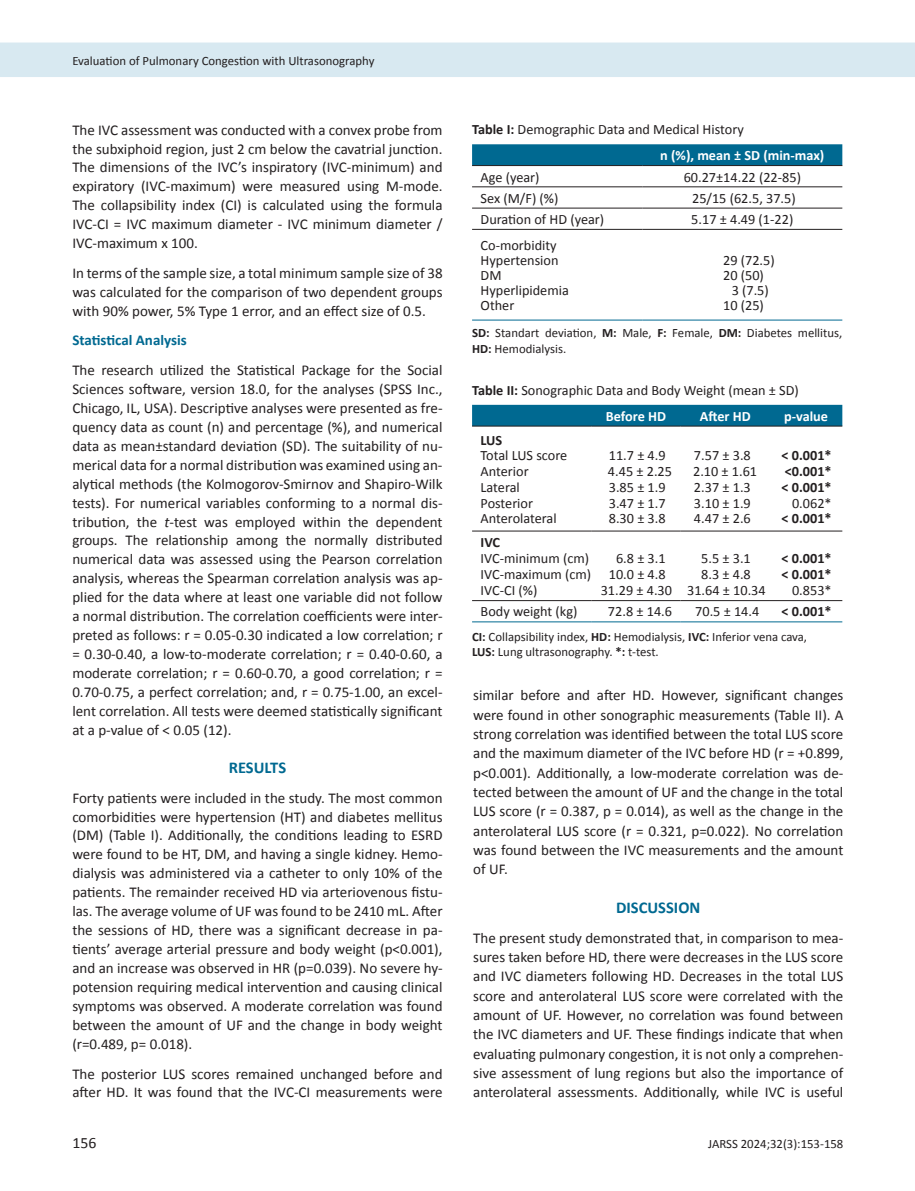
<style>
.page{position:relative;width:915px;height:1191px;background:#fff}
.page>*{position:absolute;margin:0;border:0;box-sizing:border-box;transform-origin:0 0}
.t1{font:700 16.5px "Calibri";color:#006991}
.t2{font:15.75px "Calibri";color:#231f20}
.t3{font:15px/18.9px "Calibri";color:#231f20;text-align:justify}
.t4{font:700 15px "Calibri";color:#006991}
.t5{font:14.25px/15.8px "Calibri";color:#231f20}
.t6{font:700 14.25px/15.8px "Calibri";color:#231f20;text-align:justify}
.t7{font:700 14.25px "Calibri";color:#fff}
.t8{font:12.75px/15.8px "Calibri";color:#231f20}
.s1{font-style:italic}
.s2{font-weight:700}
.s3{font-weight:700;color:#fff}
</style>
<div class="page">
<div style="left:0;top:43px;width:914px;height:34px;background:#d8e9f1"></div>
<div style="left:472px;top:144px;width:370px;height:21px;background:#006991"></div>
<hr style="left:472px;top:165px;width:170px;height:1px;background:#231f20">
<hr style="left:642px;top:165px;width:200px;height:1px;background:#231f20">
<hr style="left:472px;top:187px;width:170px;height:1px;background:#231f20">
<hr style="left:642px;top:187px;width:200px;height:1px;background:#231f20">
<hr style="left:472px;top:208px;width:170px;height:1px;background:#231f20">
<hr style="left:642px;top:208px;width:200px;height:1px;background:#231f20">
<hr style="left:472px;top:229px;width:170px;height:1px;background:#231f20">
<hr style="left:642px;top:229px;width:200px;height:1px;background:#231f20">
<hr style="left:472px;top:320px;width:170px;height:1px;background:#006991">
<hr style="left:642px;top:320px;width:200px;height:1px;background:#006991">
<div style="left:472px;top:405px;width:370px;height:21px;background:#006991"></div>
<hr style="left:472px;top:426px;width:119px;height:1px;background:#231f20">
<hr style="left:591px;top:426px;width:89px;height:1px;background:#231f20">
<hr style="left:680px;top:426px;width:89px;height:1px;background:#231f20">
<hr style="left:769px;top:426px;width:73px;height:1px;background:#231f20">
<hr style="left:472px;top:531px;width:119px;height:1px;background:#231f20">
<hr style="left:591px;top:531px;width:89px;height:1px;background:#231f20">
<hr style="left:680px;top:531px;width:89px;height:1px;background:#231f20">
<hr style="left:769px;top:531px;width:73px;height:1px;background:#231f20">
<hr style="left:472px;top:600px;width:119px;height:1px;background:#231f20">
<hr style="left:591px;top:600px;width:89px;height:1px;background:#231f20">
<hr style="left:680px;top:600px;width:89px;height:1px;background:#231f20">
<hr style="left:769px;top:600px;width:73px;height:1px;background:#231f20">
<hr style="left:472px;top:621px;width:119px;height:1px;background:#006991">
<hr style="left:591px;top:621px;width:89px;height:1px;background:#006991">
<hr style="left:680px;top:621px;width:89px;height:1px;background:#006991">
<hr style="left:769px;top:621px;width:73px;height:1px;background:#006991">
<p class="t8" style="left:72px;top:52px;width:303px">Evaluation of Pulmonary Congestion with Ultrasonography</p>
<p class="t3" style="left:72px;top:119px;width:371px">The IVC assessment was conducted with a convex probe from the subxiphoid region, just 2 cm below the cavatrial junction.<br>The dimensions of the IVC’s inspiratory (IVC-minimum) and expiratory (IVC-maximum) were measured using M-mode.<br>The collapsibility index (CI) is calculated using the formula IVC-CI = IVC maximum diameter - IVC minimum diameter / IVC-maximum x 100.</p>
<p class="t3" style="left:72px;top:263px;width:371px">In terms of the sample size, a total minimum sample size of 38 was calculated for the comparison of two dependent groups with 90% power, 5% Type 1 error, and an effect size of 0.5.</p>
<p class="t4" style="left:72px;top:330px;width:116px">Statistical Analysis</p>
<p class="t3" style="left:72px;top:360px;width:371px">The research utilized the Statistical Package for the Social Sciences software, version 18.0, for the analyses (SPSS Inc., Chicago, IL, USA). Descriptive analyses were presented as fre&shy;quency data as count (n) and percentage (%), and numerical data as mean±standard deviation (SD). The suitability of nu&shy;merical data for a normal distribution was examined using an&shy;alytical methods (the Kolmogorov-Smirnov and Shapiro-Wilk tests). For numerical variables conforming to a normal dis&shy;tribution, the <span class="s1">t</span>-test was employed within the dependent groups. The relationship among the normally distributed numerical data was assessed using the Pearson correlation analysis, whereas the Spearman correlation analysis was ap&shy;plied for the data where at least one variable did not follow a normal distribution. The correlation coefficients were inter&shy;preted as follows: r = 0.05-0.30 indicated a low correlation; r = 0.30-0.40, a low-to-moderate correlation; r = 0.40-0.60, a moderate correlation; r = 0.60-0.70, a good correlation; r = 0.70-0.75, a perfect correlation; and, r = 0.75-1.00, an excel&shy;lent correlation. All tests were deemed statistically significant at a p-value of &lt; 0.05 (12).</p>
<p class="t1" style="left:229px;top:756px;width:59px">RESULTS</p>
<p class="t3" style="left:72px;top:787px;width:371px">Forty patients were included in the study. The most common comorbidities were hypertension (HT) and diabetes mellitus (DM) (Table I). Additionally, the conditions leading to ESRD were found to be HT, DM, and having a single kidney. Hemo&shy;dialysis was administered via a catheter to only 10% of the patients. The remainder received HD via arteriovenous fistu&shy;las. The average volume of UF was found to be 2410 mL. After the sessions of HD, there was a significant decrease in pa&shy;tients’ average arterial pressure and body weight (p&lt;0.001), and an increase was observed in HR (p=0.039). No severe hy&shy;potension requiring medical intervention and causing clinical symptoms was observed. A moderate correlation was found between the amount of UF and the change in body weight (r=0.489, p= 0.018).</p>
<p class="t3" style="left:72px;top:1063px;width:371px">The posterior LUS scores remained unchanged before and after HD. It was found that the IVC-CI measurements were</p>
<p class="t2" style="left:72px;top:1133px;width:25px">156</p>
<p class="t5" style="left:660px;top:116px;width:165px;line-height:26.1px;text-indent:-188px"><span class="s2">Table I:</span> Demographic Data and Medical History<br><span class="s3">n (%), mean ± SD (min-max)</span></p>
<p class="t5" style="left:480px;top:168px;width:60px">Age (year)</p>
<p class="t5" style="left:683px;top:168px;width:119px">60.27±14.22 (22-85)</p>
<p class="t5" style="left:480px;top:189px;width:79px">Sex (M/F) (%)</p>
<p class="t5" style="left:691px;top:189px;width:105px">25/15 (62.5, 37.5)</p>
<p class="t5" style="left:480px;top:211px;width:125px">Duration of HD (year)</p>
<p class="t5" style="left:691px;top:211px;width:103px">5.17 ± 4.49 (1-22)</p>
<p class="t5" style="left:480px;top:237px;width:90px;line-height:15px">Co-morbidity<br>Hypertension<br>DM<br>Hyperlipidemia<br>Other</p>
<p class="t5" style="left:723px;top:252px;width:53px">29 (72.5)</p>
<p class="t5" style="left:723px;top:267px;width:42px">20 (50)</p>
<p class="t5" style="left:731px;top:282px;width:39px">3 (7.5)</p>
<p class="t5" style="left:723px;top:297px;width:42px">10 (25)</p>
<p class="t8" style="left:472px;top:325px;width:371px"><span class="s2">SD:</span> Standart deviation, <span class="s2">M:</span> Male, <span class="s2">F:</span> Female, <span class="s2">DM:</span> Diabetes mellitus,<br><span class="s2">HD:</span> Hemodialysis.</p>
<p class="t5" style="left:472px;top:376px;width:328px;line-height:26.1px;text-align:center"><span class="s2">Table II:</span> Sonographic Data and Body Weight (mean ± SD)<br><span class="s3">Before HD</span></p>
<p class="t7" style="left:699px;top:406px;width:52px">After HD</p>
<p class="t7" style="left:784px;top:406px;width:45px">p-value</p>
<p class="t6" style="left:480px;top:431px;width:23px">LUS</p>
<p class="t5" style="left:480px;top:447px;width:88px">Total LUS score<br>Anterior<br>Lateral<br>Posterior<br>Anterolateral</p>
<p class="t5" style="left:607px;top:447px;width:66px">11.7 ± 4.9<br>4.45 ± 2.25<br>3.85 ± 1.9<br>3.47 ± 1.7<br>8.30 ± 3.8</p>
<p class="t5" style="left:692px;top:447px;width:66px">7.57 ± 3.8<br>2.10 ± 1.61<br>2.37 ± 1.3<br>3.10 ± 1.9<br>4.47 ± 2.6</p>
<p class="t6" style="left:781px;top:447px;width:52px">&lt; 0.001* &lt;0.001* &lt; 0.001*</p>
<p class="t5" style="left:791px;top:494px;width:41px">0.062*</p>
<p class="t6" style="left:781px;top:510px;width:52px">&lt; 0.001*</p>
<p class="t6" style="left:480px;top:534px;width:21px">IVC</p>
<p class="t5" style="left:480px;top:550px;width:112px">IVC-minimum (cm)<br>IVC-maximum (cm)<br>IVC-CI (%)</p>
<p class="t5" style="left:615px;top:550px;width:51px">6.8 ± 3.1</p>
<p class="t5" style="left:608px;top:565px;width:58px">10.0 ± 4.8</p>
<p class="t5" style="left:600px;top:581px;width:73px">31.29 ± 4.30</p>
<p class="t5" style="left:687px;top:550px;width:80px;text-align:center">5.5 ± 3.1<br>8.3 ± 4.8<br>31.64 ± 10.34</p>
<p class="t6" style="left:781px;top:550px;width:52px">&lt; 0.001* &lt; 0.001*</p>
<p class="t5" style="left:791px;top:581px;width:41px">0.853*</p>
<p class="t5" style="left:480px;top:603px;width:98px">Body weight (kg)</p>
<p class="t5" style="left:607px;top:603px;width:66px">72.8 ± 14.6</p>
<p class="t5" style="left:695px;top:603px;width:66px">70.5 ± 14.4</p>
<p class="t6" style="left:781px;top:603px;width:52px">&lt; 0.001*</p>
<p class="t8" style="left:472px;top:628px;width:336px"><span class="s2">CI:</span> Collapsibility index, <span class="s2">HD:</span> Hemodialysis, <span class="s2">IVC:</span> Inferior vena cava,<br><span class="s2">LUS:</span> Lung ultrasonography. <span class="s2">*:</span> t-test.</p>
<p class="t3" style="left:473px;top:685px;width:371px;line-height:19.4px">similar before and after HD. However, significant changes were found in other sonographic measurements (Table II). A strong correlation was identified between the total LUS score and the maximum diameter of the IVC before HD (r = +0.899, p&lt;0.001). Additionally, a low-moderate correlation was de&shy;tected between the amount of UF and the change in the total LUS score (r = 0.387, p = 0.014), as well as the change in the anterolateral LUS score (r = 0.321, p=0.022). No correlation was found between the IVC measurements and the amount of UF.</p>
<p class="t1" style="left:616px;top:895px;width:86px">DISCUSSION</p>
<p class="t3" style="left:473px;top:927px;width:371px;line-height:19.4px">The present study demonstrated that, in comparison to mea&shy;sures taken before HD, there were decreases in the LUS score and IVC diameters following HD. Decreases in the total LUS score and anterolateral LUS score were correlated with the amount of UF. However, no correlation was found between the IVC diameters and UF. These findings indicate that when evaluating pulmonary congestion, it is not only a comprehen&shy;sive assessment of lung regions but also the importance of anterolateral assessments. Additionally, while IVC is useful</p>
<p class="t8" style="left:708px;top:1135px;width:137px">JARSS 2024;32(3):153-158</p>
</div>
